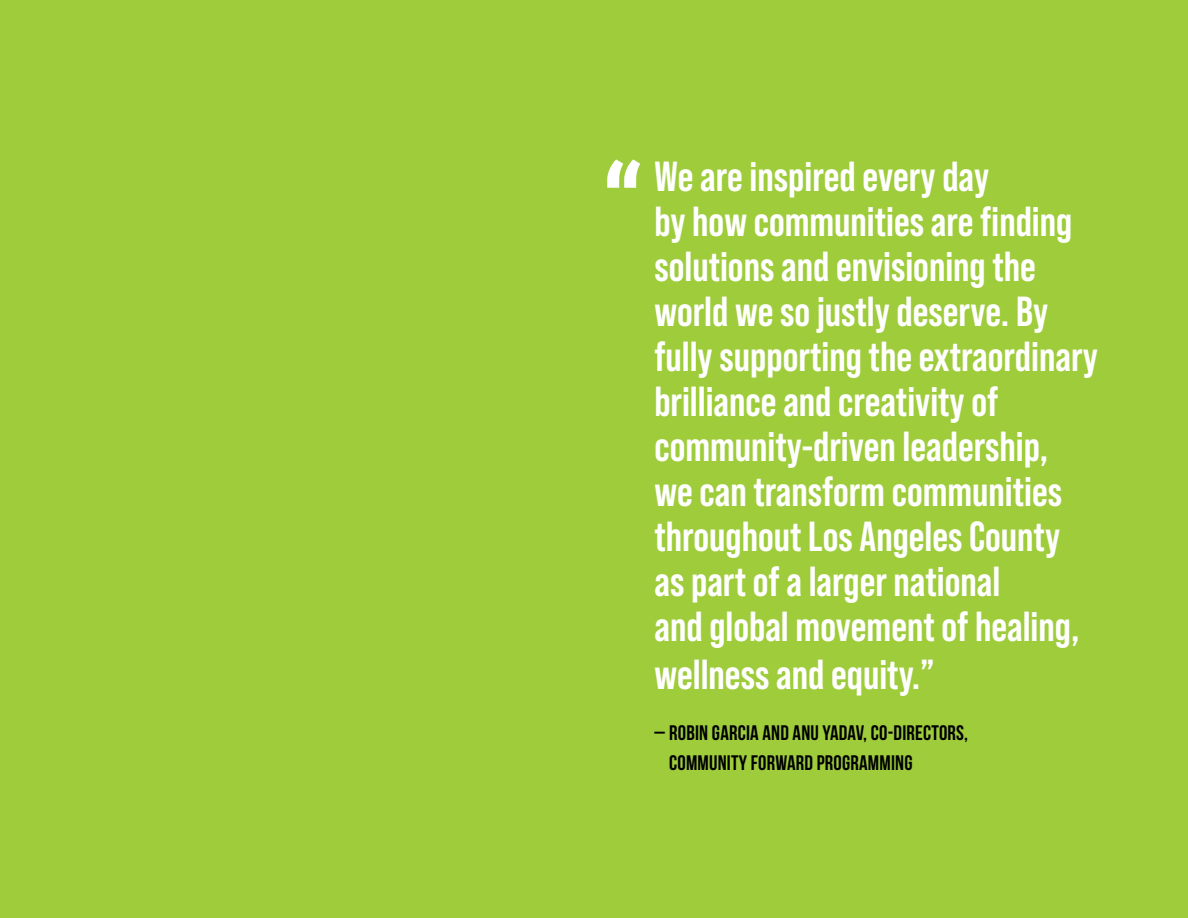
<style>
.page{position:relative;width:1188px;height:918px;background:#9ecc3b}
.page>*{position:absolute;margin:0;border:0;box-sizing:border-box;transform-origin:0 0}
.t1{font:700 110.7px "Roboto Condensed";color:#fff}
.t2{font:700 42px/45px "Bebas Neue Pro";color:#fff}
.t3{font:21px/29.5px "Bebas Neue";letter-spacing:.01em;color:#000}
</style>
<div class="page">
<h1 class="t1" style="left:601px;top:127px;width:44px">“</h1>
<p class="t2" style="left:654px;top:153px;width:445px">We are inspired every day<br>by how communities are finding solutions and envisioning the world we so justly deserve. By fully supporting the extraordinary brilliance and creativity of community-driven leadership,<br>we can transform communities throughout Los Angeles County as part of a larger national<br>and global movement of healing,</p>
<p class="t2" style="left:654px;top:652px;width:282px">wellness and equity.”</p>
<p class="t3" style="left:669px;top:718px;width:300px;text-indent:-15px">– ROBIN GARCIA AND ANU YADAV, CO-DIRECTORS,<br>COMMUNITY FORWARD PROGRAMMING</p>
</div>
